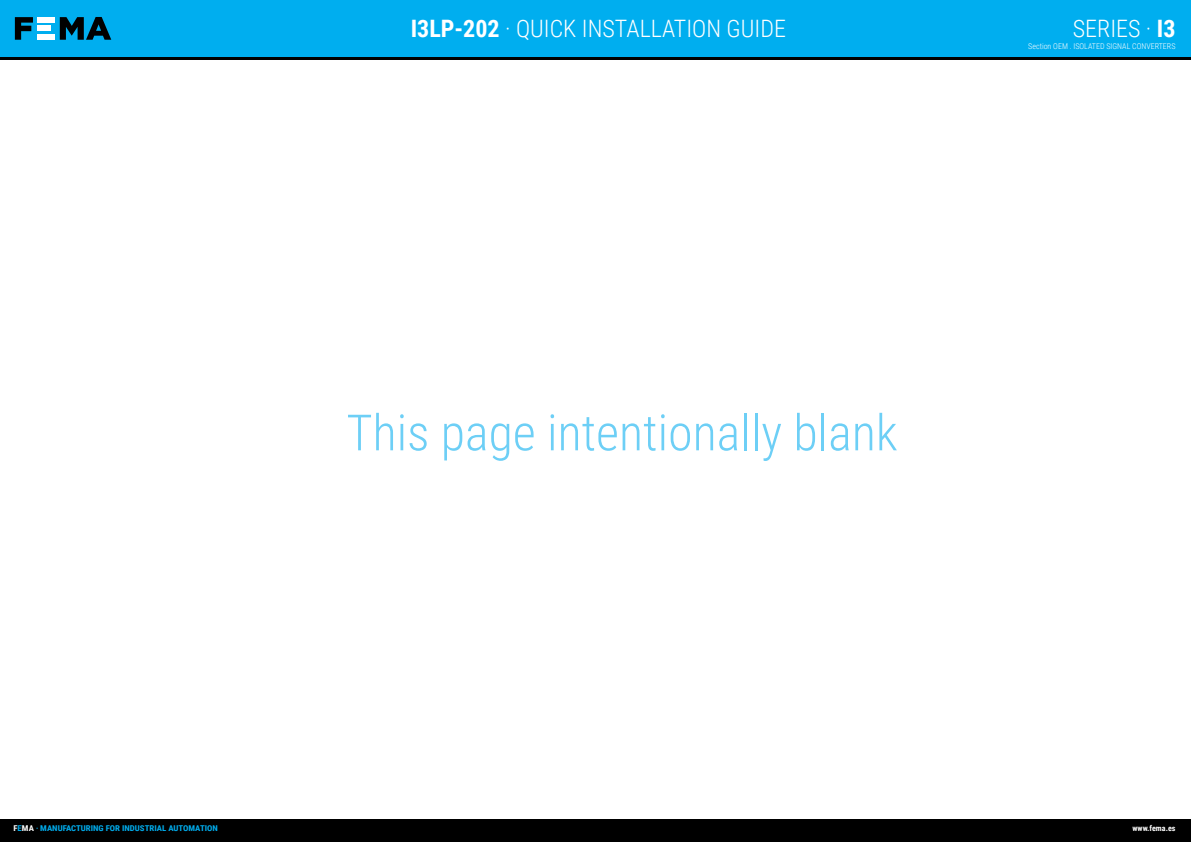
<style>
.page{position:relative;width:1191px;height:842px;background:#fff}
.page>*{position:absolute;margin:0;border:0;box-sizing:border-box;transform-origin:0 0}
.t1{font:300 50px "Roboto Condensed";color:#6dcff6}
.t2{font:300 24px "Roboto Condensed";color:#fff}
.t3{font:700 8px "Roboto Condensed";color:#00aeef;scale:1.1 1}
.t4{font:300 8px "Roboto Condensed";color:#fff}
.t5{font:700 8px "Roboto Condensed";color:#fff}
.s1{font-weight:700}
.s2{color:#fff}
</style>
<div class="page">
<div style="left:0;top:0;width:1191px;height:59px;background:#00aeef"></div>
<svg style="left:60px;top:17px;width:51px;height:23px"></svg>
<div style="left:37px;top:17px;width:18px;height:6px;background:#fff"></div>
<div style="left:37px;top:34px;width:18px;height:6px;background:#fff"></div>
<div style="left:37px;top:26px;width:14px;height:5px;background:#fff"></div>
<svg style="left:15px;top:17px;width:18px;height:23px"></svg>
<div style="left:0;top:820px;width:1191px;height:22px;background:#000"></div>
<hr style="left:0;top:57px;width:1191px;height:3px;background:#000">
<h2 class="t2" style="left:411px;top:11px;width:377px"><span class="s1">I3LP-202</span> · QUICK INSTALLATION GUIDE</h2>
<h2 class="t2" style="left:1072px;top:11px;width:104px">SERIES · <span class="s1">I3</span></h2>
<p class="t4" style="left:1028px;top:41px;width:149px">Section OEM . ISOLATED SIGNAL CONVERTERS</p>
<h1 class="t1" style="left:346px;top:397px;width:552px">This page intentionally blank</h1>
<p class="t3" style="left:13px;top:822px;width:187px"><span class="s2">F</span>E<span class="s2">MA</span> · MANUFACTURING FOR INDUSTRIAL AUTOMATION</p>
<p class="t5" style="left:1132px;top:822px;width:44px">www.fema.es</p>
</div>
